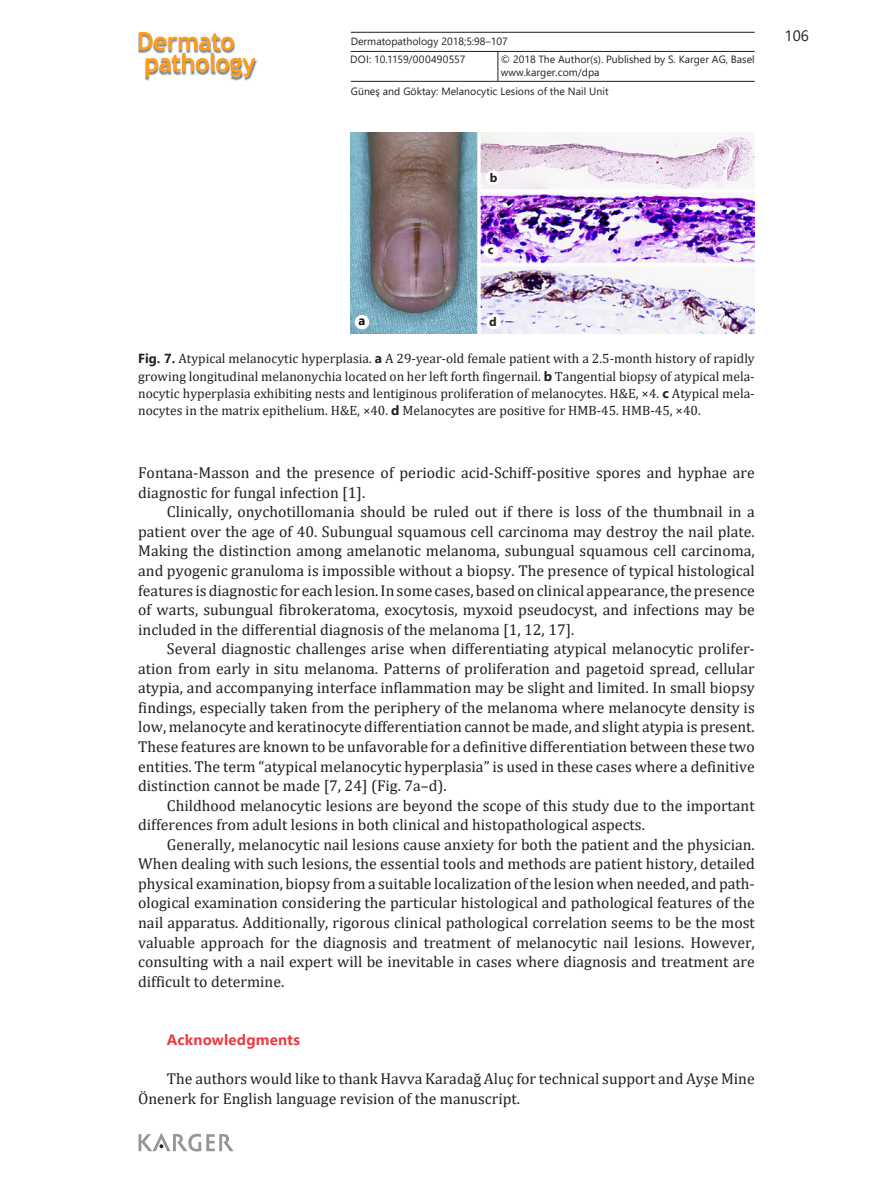
<style>
.page{position:relative;width:893px;height:1191px;background:#fff}
.page>*{position:absolute;margin:0;border:0;box-sizing:border-box;transform-origin:0 0}
.t1{font:15.75px/19.5px "Cambria";color:#231f20}
.t2{font:700 15px "Segoe UI";letter-spacing:.01em;color:#ec3d44}
.t3{font:15px "Segoe UI";color:#231f20}
.t4{font:13.5px/17.4px "Cambria";color:#231f20;text-align:justify}
.t5{font:700 12.75px "Myriad Pro";color:#231f20}
.t6{font:700 12.75px "Segoe UI";color:#0e0e09}
.t7{font:10.5px "Segoe UI";color:#231f20}
.s1{font-family:"Segoe UI";font-weight:700;font-size:13.2px}
.s2{font-family:"Segoe UI";font-weight:700}
</style>
<div class="page">
<img style="left:138px;top:33px;width:119px;height:47px">
<svg style="left:139px;top:32px;width:116px;height:45px"></svg>
<hr style="left:351px;top:51px;width:404px;height:1px;background:#231f20">
<hr style="left:351px;top:81px;width:404px;height:1px;background:#231f20">
<hr style="left:497px;top:51px;width:1px;height:30px;background:#231f20">
<hr style="left:351px;top:32px;width:404px;height:1px;background:#231f20">
<svg style="left:139px;top:1133px;width:95px;height:18px"></svg>
<img style="left:351px;top:133px;width:404px;height:201px">
<div style="left:355px;top:315px;width:14px;height:14px;background:#fff;border-radius:50%"></div>
<div style="left:486px;top:171px;width:14px;height:14px;background:#fff;border-radius:50%"></div>
<div style="left:484px;top:244px;width:14px;height:14px;background:#fff;border-radius:50%"></div>
<div style="left:486px;top:315px;width:15px;height:14px;background:#fff;border-radius:50%"></div>
<p class="t7" style="left:351px;top:31px;width:159px">Dermatopathology 2018;5:98–107</p>
<p class="t7" style="left:350px;top:49px;width:117px">DOI: 10.1159/000490557</p>
<p class="t7" style="left:501px;top:49px;width:255px">© 2018 The Author(s). Published by S. Karger AG, Basel</p>
<p class="t7" style="left:501px;top:62px;width:100px">www.karger.com/dpa</p>
<p class="t7" style="left:351px;top:81px;width:259px">Güneş and Göktay: Melanocytic Lesions of the Nail Unit</p>
<p class="t5" style="left:490px;top:169px;width:9px">b</p>
<p class="t5" style="left:488px;top:242px;width:7px">c</p>
<p class="t5" style="left:489px;top:313px;width:9px">d</p>
<p class="t4" style="left:138px;top:350px;width:618px"><span class="s1">Fig. 7.</span> Atypical melanocytic hyperplasia. <span class="s2">a</span> A 29-year-old female patient with a 2.5-month history of rapidly growing longitudinal melanonychia located on her left forth fingernail. <span class="s2">b</span> Tangential biopsy of atypical mela&shy;nocytic hyperplasia exhibiting nests and lentiginous proliferation of melanocytes. H&amp;E, ×4. <span class="s2">c</span> Atypical mela&shy;nocytes in the matrix epithelium. H&amp;E, ×40. <span class="s2">d</span> Melanocytes are positive for HMB-45. HMB-45, ×40.</p>
<p class="t6" style="left:358px;top:309px;width:8px">a</p>
<p class="t1" style="left:138px;top:463px;width:618px">Fontana-Masson and the presence of periodic acid-Schiff-positive spores and hyphae are diagnostic for fungal infection [1].</p>
<p class="t1" style="left:138px;top:502px;width:618px;text-align:justify;text-indent:29px">Clinically, onychotillomania should be ruled out if there is loss of the thumbnail in a patient over the age of 40. Subungual squamous cell carcinoma may destroy the nail plate.<br>Making the distinction among amelanotic melanoma, subungual squamous cell carcinoma, and pyogenic granuloma is impossible without a biopsy. The presence of typical histological features is diagnostic for each lesion. In some cases, based on clinical appearance, the presence of warts, subungual fibrokeratoma, exocytosis, myxoid pseudocyst, and infections may be included in the differential diagnosis of the melanoma [1, 12, 17].</p>
<p class="t1" style="left:138px;top:639px;width:618px;text-align:justify;text-indent:29px">Several diagnostic challenges arise when differentiating atypical melanocytic prolifer&shy;ation from early in situ melanoma. Patterns of proliferation and pagetoid spread, cellular atypia, and accompanying interface inflammation may be slight and limited. In small biopsy findings, especially taken from the periphery of the melanoma where melanocyte density is low, melanocyte and keratinocyte differentiation cannot be made, and slight atypia is present.<br>These features are known to be unfavorable for a definitive differentiation between these two entities. The term “atypical melanocytic hyperplasia” is used in these cases where a definitive distinction cannot be made [7, 24] (Fig. 7a–d).</p>
<p class="t1" style="left:138px;top:795px;width:618px;text-indent:29px">Childhood melanocytic lesions are beyond the scope of this study due to the important differences from adult lesions in both clinical and histopathological aspects.</p>
<p class="t1" style="left:138px;top:834px;width:618px;text-align:justify;text-indent:29px">Generally, melanocytic nail lesions cause anxiety for both the patient and the physician.<br>When dealing with such lesions, the essential tools and methods are patient history, detailed physical examination, biopsy from a suitable localization of the lesion when needed, and path&shy;ological examination considering the particular histological and pathological features of the nail apparatus. Additionally, rigorous clinical pathological correlation seems to be the most valuable approach for the diagnosis and treatment of melanocytic nail lesions. However, consulting with a nail expert will be inevitable in cases where diagnosis and treatment are difficult to determine.</p>
<p class="t2" style="left:167px;top:1025px;width:135px">Acknowledgments</p>
<p class="t1" style="left:138px;top:1069px;width:618px;text-indent:29px">The authors would like to thank Havva Karadağ Aluç for technical support and Ayşe Mine<br>Önenerk for English language revision of the manuscript.</p>
<p class="t3" style="left:785px;top:22px;width:26px">106</p>
</div>
